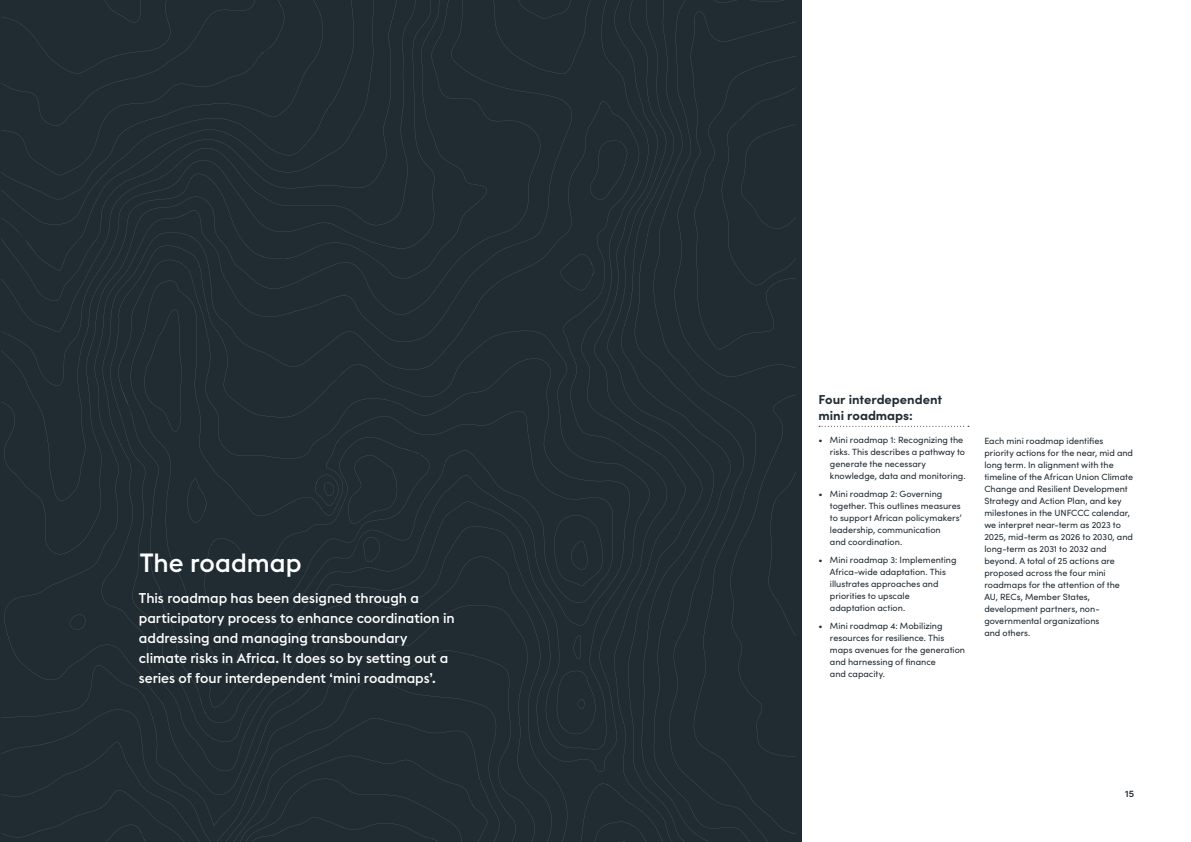
<style>
.page{position:relative;width:1191px;height:842px;background:#fff}
.page>*{position:absolute;margin:0;border:0;box-sizing:border-box;transform-origin:0 0}
.AWB__Article_main_title{font:500 26px "Euclid Flex";color:#fff}
.AWB__Article_main_subtitle{font:500 14px/20px "Euclid Flex";color:#fff}
.AWB__Level_1_subtitle{font:700 13px/16px "Sofia Pro";letter-spacing:-.005em;color:#202b32}
.t1{font:600 9.5px "Sofia Pro";color:#202b32}
.t2{font:9px/12px "Sofia Pro";color:#202b32}
</style>
<div class="page">
<div style="left:4px;top:0;width:788px;height:784px;background:#202b32"></div>
<div style="left:102px;top:101px;width:565px;height:670px;background:#202b32"></div>
<svg style="left:70px;top:614px;width:15px;height:15px"></svg>
<div style="left:491px;top:0;width:153px;height:74px;background:#202b32"></div>
<div style="left:590px;top:140px;width:37px;height:60px;background:#202b32"></div>
<div style="left:110px;top:246px;width:539px;height:503px;background:#202b32"></div>
<svg style="left:560px;top:254px;width:34px;height:6px"></svg>
<div style="left:118px;top:260px;width:512px;height:463px;background:#202b32"></div>
<div style="left:1px;top:784px;width:795px;height:58px;background:#202b32"></div>
<div style="left:131px;top:281px;width:482px;height:426px;background:#202b32"></div>
<div style="left:557px;top:671px;width:38px;height:63px;background:#202b32"></div>
<div style="left:144px;top:310px;width:38px;height:122px;background:#202b32"></div>
<div style="left:204px;top:437px;width:226px;height:227px;background:#202b32"></div>
<svg style="left:188px;top:478px;width:18px;height:44px"></svg>
<div style="left:348px;top:455px;width:49px;height:69px;background:#202b32"></div>
<div style="left:554px;top:515px;width:48px;height:71px;background:#202b32"></div>
<svg style="left:819px;top:426px;width:150px;height:1px"></svg>
<p class="AWB__Article_main_title" style="left:140px;top:547px;width:163px">The roadmap</p>
<p class="AWB__Article_main_subtitle" style="left:139px;top:588px;width:317px">This roadmap has been designed through a participatory process to enhance coordination in addressing and managing transboundary climate risks in Africa. It does so by setting out a series of four interdependent ‘mini roadmaps’.</p>
<p class="AWB__Level_1_subtitle" style="left:818px;top:391px;width:125px">Four interdependent mini roadmaps:</p>
<p class="t2" style="left:830px;top:434px;width:137px;text-indent:-11px">• Mini roadmap 1: Recognizing the risks. This describes a pathway to generate the necessary knowledge, data and monitoring.</p>
<p class="t2" style="left:830px;top:487px;width:133px;text-indent:-11px">• Mini roadmap 2: Governing together. This outlines measures to support African policymakers’ leadership, communication<br>and coordination.</p>
<p class="t2" style="left:830px;top:553px;width:128px;text-indent:-11px">• Mini roadmap 3: Implementing<br>Africa-wide adaptation. This illustrates approaches and priorities to upscale adaptation action.</p>
<p class="t2" style="left:830px;top:619px;width:137px;text-indent:-11px">• Mini roadmap 4: Mobilizing resources for resilience. This maps avenues for the generation and harnessing of finance<br>and capacity.</p>
<p class="t2" style="left:984px;top:434px;width:150px">Each mini roadmap identifies priority actions for the near, mid and long term. In alignment with the timeline of the African Union Climate<br>Change and Resilient Development<br>Strategy and Action Plan, and key milestones in the UNFCCC calendar, we interpret near-term as 2023 to<br>2025, mid-term as 2026 to 2030, and long-term as 2031 to 2032 and beyond. A total of 25 actions are proposed across the four mini roadmaps for the attention of the<br>AU, RECs, Member States, development partners, non&shy;governmental organizations<br>and others.</p>
<p class="t1" style="left:1125px;top:786px;width:10px">15</p>
</div>
